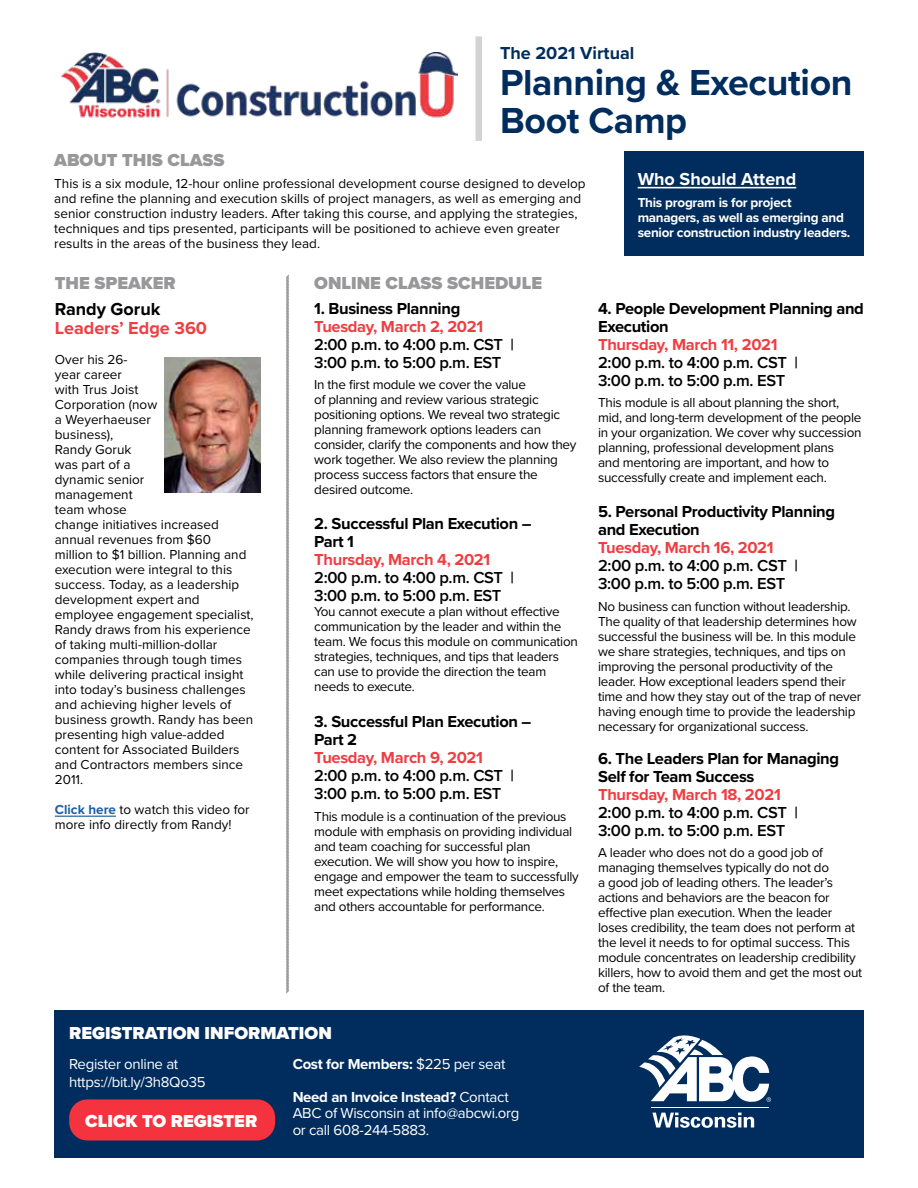
<style>
.page{position:relative;width:918px;height:1188px;background:#fff}
.page>*{position:absolute;margin:0;border:0;box-sizing:border-box;transform-origin:0 0}
.t1{font:700 37.5px/37.5px "Proxima Nova";letter-spacing:-.01em;color:#002d5d}
.t2{font:900 18px "Proxima Nova";color:#98989a}
.t3{font:900 18px "Proxima Nova";color:#fff}
.t4{font:700 18px "Proxima Nova";color:#fff}
.t5{font:700 18px "Proxima Nova";color:#ef3e42}
.t6{font:700 18px "Proxima Nova";color:#002d5d}
.t7{font:700 18px "Proxima Nova";color:#000}
.t8{font:600 16.5px/18px "Proxima Nova";letter-spacing:-.02em;color:#000}
.t9{font:700 16.5px/18px "Proxima Nova";letter-spacing:-.02em;color:#000}
.t10{font:700 16.5px "Proxima Nova";letter-spacing:-.02em;color:#ef3e42}
.t11{font:15px/16.5px "Proxima Nova";letter-spacing:-.02em;color:#fff}
.t12{font:700 15px "Proxima Nova";letter-spacing:-.02em;color:#fff}
.t13{font:13.5px/15px "Proxima Nova";letter-spacing:-.02em;color:#000}
.t14{font:13.5px/15px "Proxima Nova";color:#000}
.t15{font:700 13.5px/15px "Proxima Nova";letter-spacing:-.02em;color:#fff}
.s1{font-weight:700;color:#215e9e}
.s2{font-weight:400}
.s3{font-weight:700}
</style>
<div class="page">
<div style="left:476px;top:36px;width:6px;height:105px;background:#d1d3d4"></div>
<div style="left:624px;top:152px;width:240px;height:104px;background:#002d5d"></div>
<hr style="left:638px;top:187px;width:158px;height:1px;background:#fff">
<div style="left:54px;top:1010px;width:810px;height:148px;background:#002d5d"></div>
<svg style="left:286px;top:275px;width:3px;height:719px;background:#ababad"></svg>
<hr style="left:55px;top:816px;width:61px;height:1px;background:#215e9e">
<img style="left:164px;top:357px;width:97px;height:136px">
<div style="left:69px;top:1099px;width:206px;height:41px;background:#f5333f;border-radius:18px"></div>
<img style="left:62px;top:53px;width:396px;height:65px">
<hr style="left:652px;top:1108px;width:117px;height:1px;background:#fff">
<svg style="left:639px;top:1035px;width:132px;height:67px"></svg>
<svg style="left:652px;top:1113px;width:102px;height:15px"></svg>
<h2 class="t6" style="left:500px;top:40px;width:136px">The 2021 Virtual</h2>
<h1 class="t1" style="left:500px;top:63px;width:354px">Planning &amp; Execution<br>Boot Camp</h1>
<h2 class="t2" style="left:54px;top:146px;width:172px">ABOUT THIS CLASS</h2>
<p class="t14" style="left:54px;top:175px;width:533px">This is a six module, 12-hour online professional development course designed to develop and refine the planning and execution skills of project managers, as well as emerging and senior construction industry leaders. After taking this course, and applying the strategies, techniques and tips presented, participants will be positioned to achieve even greater results in the areas of the business they lead.</p>
<h2 class="t4" style="left:638px;top:166px;width:160px">Who Should Attend</h2>
<p class="t15" style="left:638px;top:195px;width:214px">This program is for project managers, as well as emerging and senior construction industry leaders.</p>
<h2 class="t2" style="left:55px;top:269px;width:123px">THE SPEAKER</h2>
<h2 class="t7" style="left:55px;top:295px;width:107px">Randy Goruk</h2>
<h2 class="t5" style="left:55px;top:315px;width:154px">Leaders’ Edge 360</h2>
<p class="t14" style="left:55px;top:352px;width:200px">Over his 26-<br>year career<br>with Trus Joist<br>Corporation (now<br>a Weyerhaeuser<br>business),<br>Randy Goruk<br>was part of a<br>dynamic senior<br>management<br>team whose<br>change initiatives increased annual revenues from $60<br>million to $1 billion. Planning and execution were integral to this success. Today, as a leadership development expert and employee engagement specialist,<br>Randy draws from his experience of taking multi-million-dollar companies through tough times while delivering practical insight into today’s business challenges and achieving higher levels of business growth. Randy has been presenting high value-added content for Associated Builders and Contractors members since<br>2011.</p>
<p class="t14" style="left:55px;top:802px;width:196px"><span class="s1">Click here</span> to watch this video for more info directly from Randy!</p>
<h2 class="t2" style="left:314px;top:269px;width:229px">ONLINE CLASS SCHEDULE</h2>
<p class="t9" style="left:314px;top:299px;width:148px">1. Business Planning</p>
<p class="t10" style="left:314px;top:314px;width:170px">Tuesday, March 2, 2021</p>
<p class="t8" style="left:314px;top:335px;width:201px">2:00 p.m. to 4:00 p.m. CST |<br>3:00 p.m. to 5:00 p.m. EST</p>
<p class="t13" style="left:314px;top:377px;width:264px">In the first module we cover the value<br>of planning and review various strategic positioning options. We reveal two strategic planning framework options leaders can consider, clarify the components and how they work together. We also review the planning process success factors that ensure the desired outcome.</p>
<p class="t9" style="left:314px;top:514px;width:219px">2. Successful Plan Execution –<br>Part 1</p>
<p class="t10" style="left:314px;top:547px;width:178px">Thursday, March 4, 2021</p>
<p class="t8" style="left:314px;top:568px;width:201px">2:00 p.m. to 4:00 p.m. CST |<br>3:00 p.m. to 5:00 p.m. EST</p>
<p class="t13" style="left:314px;top:603px;width:265px">You cannot execute a plan without effective communication by the leader and within the team. We focus this module on communication strategies, techniques, and tips that leaders can use to provide the direction the team needs to execute.</p>
<p class="t9" style="left:314px;top:712px;width:219px">3. Successful Plan Execution –<br>Part 2</p>
<p class="t10" style="left:314px;top:745px;width:170px">Tuesday, March 9, 2021</p>
<p class="t8" style="left:314px;top:766px;width:201px">2:00 p.m. to 4:00 p.m. CST |<br>3:00 p.m. to 5:00 p.m. EST</p>
<p class="t13" style="left:314px;top:808px;width:266px">This module is a continuation of the previous module with emphasis on providing individual and team coaching for successful plan execution. We will show you how to inspire, engage and empower the team to successfully meet expectations while holding themselves and others accountable for performance.</p>
<h2 class="t3" style="left:69px;top:1019px;width:264px">REGISTRATION INFORMATION</h2>
<p class="t11" style="left:69px;top:1054px;width:138px;line-height:18px">Register online at https://bit.ly/3h8Qo35</p>
<h2 class="t3" style="left:85px;top:1108px;width:173px">CLICK TO REGISTER</h2>
<p class="t12" style="left:293px;top:1052px;width:214px">Cost for Members: <span class="s2">$225 per seat</span></p>
<p class="t11" style="left:293px;top:1088px;width:228px"><span class="s3">Need an Invoice Instead?</span> Contact<br>ABC of Wisconsin at info@abcwi.org or call 608-244-5883.</p>
<p class="t9" style="left:598px;top:299px;width:267px">4. People Development Planning and<br>Execution</p>
<p class="t10" style="left:598px;top:332px;width:181px">Thursday, March 11, 2021</p>
<p class="t8" style="left:598px;top:353px;width:201px">2:00 p.m. to 4:00 p.m. CST |<br>3:00 p.m. to 5:00 p.m. EST</p>
<p class="t13" style="left:598px;top:395px;width:265px">This module is all about planning the short, mid, and long-term development of the people in your organization. We cover why succession planning, professional development plans<br>and mentoring are important, and how to successfully create and implement each.</p>
<p class="t9" style="left:598px;top:502px;width:238px">5. Personal Productivity Planning and Execution</p>
<p class="t10" style="left:598px;top:535px;width:177px">Tuesday, March 16, 2021</p>
<p class="t8" style="left:598px;top:556px;width:201px">2:00 p.m. to 4:00 p.m. CST |<br>3:00 p.m. to 5:00 p.m. EST</p>
<p class="t13" style="left:598px;top:598px;width:265px">No business can function without leadership.<br>The quality of that leadership determines how successful the business will be. In this module we share strategies, techniques, and tips on improving the personal productivity of the leader. How exceptional leaders spend their time and how they stay out of the trap of never having enough time to provide the leadership necessary for organizational success.</p>
<p class="t9" style="left:598px;top:749px;width:242px">6. The Leaders Plan for Managing<br>Self for Team Success</p>
<p class="t10" style="left:598px;top:782px;width:184px">Thursday, March 18, 2021</p>
<p class="t8" style="left:598px;top:803px;width:201px">2:00 p.m. to 4:00 p.m. CST |<br>3:00 p.m. to 5:00 p.m. EST</p>
<p class="t13" style="left:598px;top:845px;width:266px">A leader who does not do a good job of managing themselves typically do not do<br>a good job of leading others. The leader’s actions and behaviors are the beacon for effective plan execution. When the leader loses credibility, the team does not perform at the level it needs to for optimal success. This module concentrates on leadership credibility killers, how to avoid them and get the most out of the team.</p>
</div>
